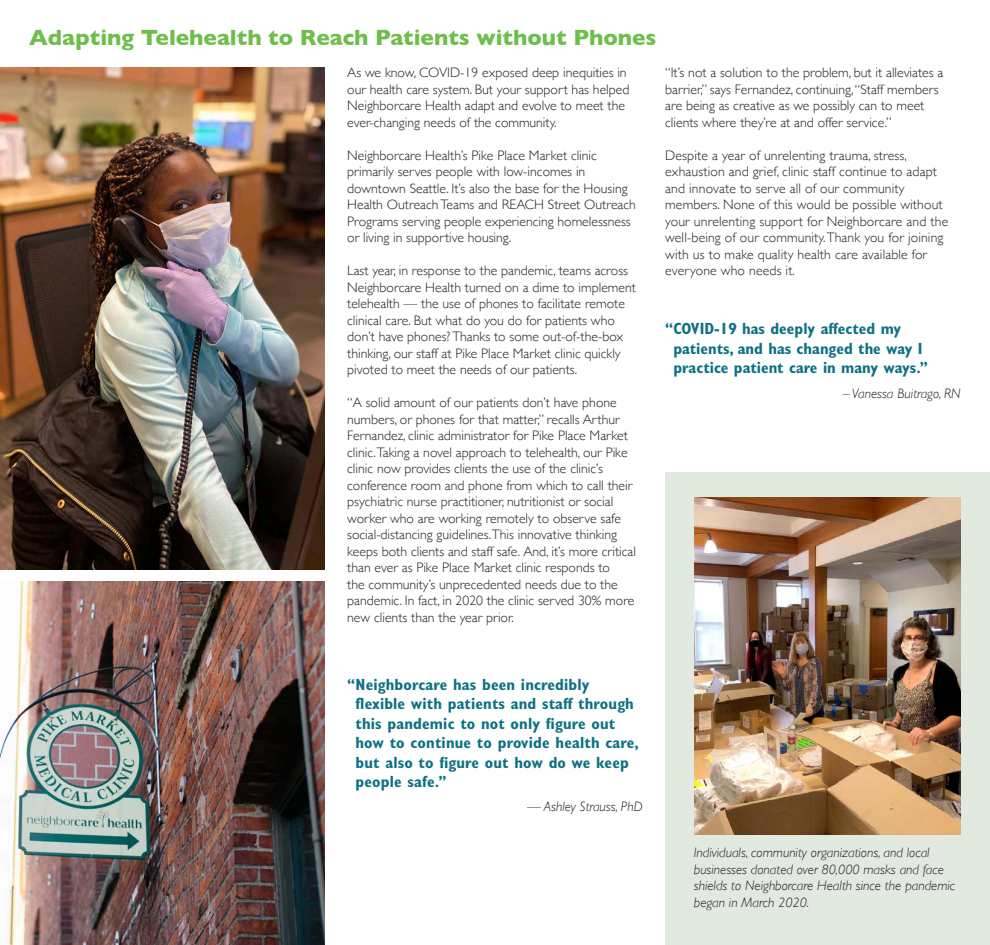
<style>
.page{position:relative;width:990px;height:945px;background:#fff}
.page>*{position:absolute;margin:0;border:0;box-sizing:border-box;transform-origin:0 0}
.t1{font:700 22.5px "Gill Sans";color:#6dbe4b}
.Pull_quote{font:700 condensed 16.25px/19.5px "Gill Sans MT Std";letter-spacing:.01em;color:#0e7085}
.t2{font:300 13.75px/16.5px "Gill Sans";color:#231f20}
.t3{font:italic 300 13.75px/16.5px "Gill Sans";color:#231f20}
</style>
<div class="page">
<div style="left:665px;top:472px;width:325px;height:473px;background:#e1e9e0"></div>
<img style="left:695px;top:498px;width:266px;height:336px">
<img style="left:0;top:581px;width:325px;height:364px">
<img style="left:0;top:68px;width:325px;height:502px">
<p class="t1" style="left:29px;top:19px;width:629px">Adapting Telehealth to Reach Patients without Phones</p>
<p class="t2" style="left:347px;top:64px;width:284px">As we know, COVID-19 exposed deep inequities in our health care system. But your support has helped Neighborcare Health adapt and evolve to meet the ever-changing needs of the community.</p>
<p class="t2" style="left:347px;top:146px;width:290px">Neighborcare Health’s Pike Place Market clinic primarily serves people with low-incomes in downtown Seattle. It’s also the base for the Housing Health Outreach Teams and REACH Street Outreach Programs serving people experiencing homelessness or living in supportive housing.</p>
<p class="t2" style="left:347px;top:262px;width:290px">Last year, in response to the pandemic, teams across Neighborcare Health turned on a dime to implement telehealth — the use of phones to facilitate remote clinical care. But what do you do for patients who don’t have phones? Thanks to some out-of-the-box thinking, our staff at Pike Place Market clinic quickly pivoted to meet the needs of our patients.</p>
<p class="t2" style="left:347px;top:394px;width:290px">“A solid amount of our patients don’t have phone numbers, or phones for that matter,” recalls Arthur Fernandez, clinic administrator for Pike Place Market clinic.Taking a novel approach to telehealth, our Pike clinic now provides clients the use of the clinic’s conference room and phone from which to call their psychiatric nurse practitioner, nutritionist or social worker who are working remotely to observe safe social-distancing guidelines.This innovative thinking keeps both clients and staff safe. And, it’s more critical than ever as Pike Place Market clinic responds to<br>the community’s unprecedented needs due to the pandemic. In fact, in 2020 the clinic served 30% more new clients than the year prior.</p>
<p class="t2" style="left:665px;top:64px;width:280px">“It’s not a solution to the problem, but it alleviates a barrier,” says Fernandez, continuing, “Staff members are being as creative as we possibly can to meet clients where they’re at and offer service.”</p>
<p class="t2" style="left:665px;top:146px;width:285px">Despite a year of unrelenting trauma, stress, exhaustion and grief, clinic staff continue to adapt and innovate to serve all of our community members. None of this would be possible without your unrelenting support for Neighborcare and the well-being of our community. Thank you for joining with us to make quality health care available for everyone who needs it.</p>
<p class="Pull_quote" style="left:673px;top:319px;width:256px;text-indent:-8px">“COVID-19 has deeply affected my patients, and has changed the way I practice patient care in many ways.”</p>
<p class="t3" style="left:843px;top:386px;width:120px">– Vanessa Buitrago, RN</p>
<p class="Pull_quote" style="left:356px;top:674px;width:285px;text-indent:-8px">“Neighborcare has been incredibly flexible with patients and staff through this pandemic to not only figure out how to continue to provide health care, but also to figure out how do we keep people safe.”</p>
<p class="t3" style="left:527px;top:798px;width:117px">— Ashley Strauss, PhD</p>
<p class="t3" style="left:694px;top:845px;width:263px">Individuals, community organizations, and local businesses donated over 80,000 masks and face shields to Neighborcare Health since the pandemic began in March 2020.</p>
</div>
